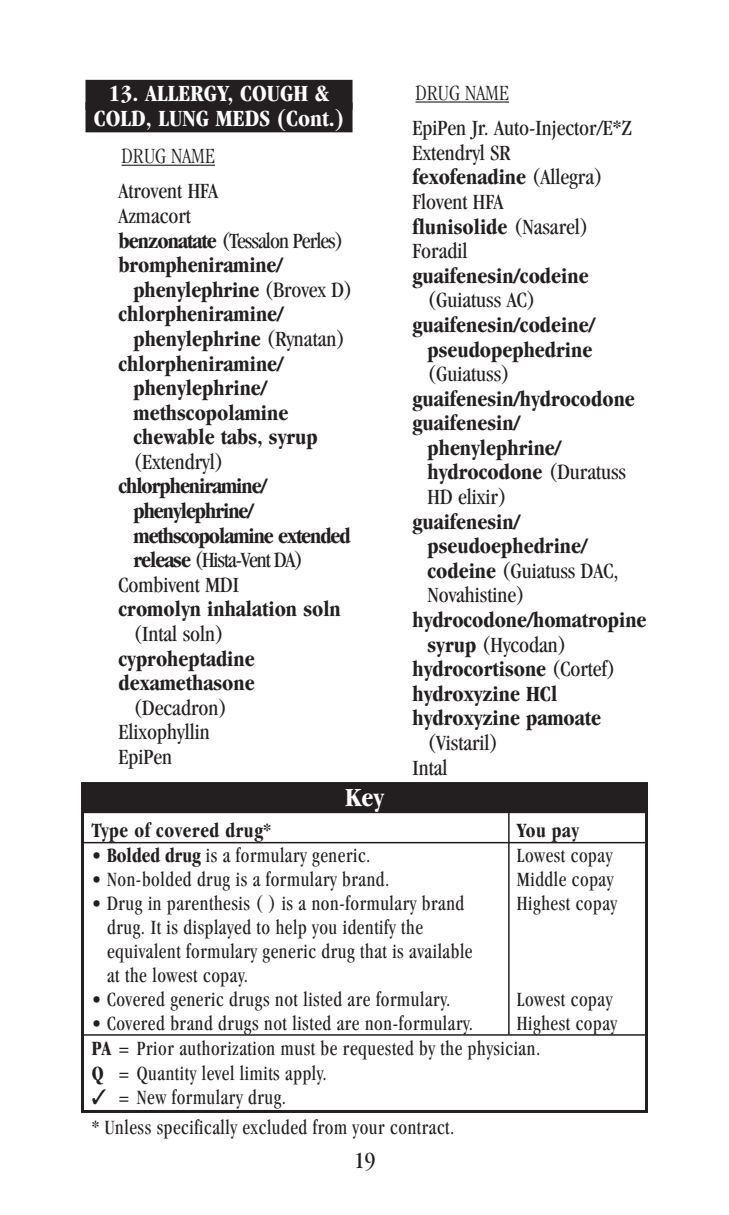
<style>
.page{position:relative;width:729px;height:1215px;background:#fff}
.page>*{position:absolute;margin:0;border:0;box-sizing:border-box;transform-origin:0 0}
.t1{font:700 condensed 27px "Garamond";color:#fff}
.t2{font:700 condensed 24px/25.5px "Garamond";color:#fff;text-align:center}
.t3{font:condensed 24px "Garamond";color:#231f20}
.t4{font:700 condensed 22.5px/24.6px "Garamond";color:#231f20}
.t5{font:condensed 22.5px/24.6px "Garamond";color:#231f20}
.t6{font:700 condensed 22.5px "Garamond";letter-spacing:-.045em;color:#231f20}
.t7{font:condensed 22.5px "Garamond";letter-spacing:-.045em;color:#231f20}
.t8{font:300 condensed 22.5px "Garamond";color:#231f20}
.t9{font:condensed 21px/24px "Garamond";letter-spacing:.03em;color:#231f20;scale:.93 1}
.t10{font:700 condensed 21px "Garamond";letter-spacing:.03em;color:#231f20;scale:.93 1}
.s1{font-weight:700}
.s2{font-weight:400}
</style>
<div class="page">
<div style="left:84px;top:783px;width:561px;height:30px;background:#231f20"></div>
<div style="left:81px;top:782px;width:567px;height:331px;border:3px solid #231f20"></div>
<hr style="left:81px;top:842px;width:566px;height:1px;background:#231f20">
<hr style="left:82px;top:1034px;width:566px;height:2px;background:#231f20">
<hr style="left:508px;top:802px;width:2px;height:233px;background:#231f20">
<div style="left:86px;top:80px;width:267px;height:30px;background:#231f20"></div>
<div style="left:86px;top:102px;width:267px;height:30px;background:#231f20"></div>
<hr style="left:122px;top:165px;width:93px;height:1px;background:#231f20">
<hr style="left:415px;top:101px;width:94px;height:2px;background:#231f20">
<p class="t2" style="left:94px;top:82px;width:252px">13. ALLERGY, COUGH &amp;<br>COLD, LUNG MEDS (Cont.)</p>
<p class="t8" style="left:122px;top:147px;width:95px">DRUG NAME</p>
<p class="t5" style="left:119px;top:181px;width:227px">Atrovent HFA<br>Azmacort<br><span class="s1">benzonatate</span> (Tessalon Perles ) <span class="s1">brompheniramine/</span></p>
<p class="t4" style="left:119px;top:279px;width:236px;text-indent:15px">phenylephrine <span class="s2">(Brovex D ) </span>chlorpheniramine/</p>
<p class="t4" style="left:133px;top:328px;width:213px">phenylephrine <span class="s2">(Rynatan )</span></p>
<p class="t4" style="left:119px;top:353px;width:166px">chlorpheniramine/</p>
<p class="t4" style="left:133px;top:378px;width:137px">phenylephrine /</p>
<p class="t4" style="left:133px;top:402px;width:156px">methscopolamine</p>
<p class="t4" style="left:133px;top:427px;width:186px">chewable tabs, syrup</p>
<p class="t5" style="left:133px;top:451px;width:91px">(Extendryl )</p>
<p class="t6" style="left:119px;top:478px;width:150px">chlorpheniramine/</p>
<p class="t6" style="left:133px;top:502px;width:124px">phenylephrine /</p>
<p class="t6" style="left:133px;top:527px;width:219px">methscopolamine extended</p>
<p class="t7" style="left:133px;top:551px;width:171px"><span class="s1">release</span> (Hista-Vent DA )</p>
<p class="t5" style="left:119px;top:574px;width:122px">Combivent MDI</p>
<p class="t4" style="left:119px;top:599px;width:224px">cromolyn inhalation soln</p>
<p class="t5" style="left:133px;top:623px;width:92px">(Intal soln )</p>
<p class="t4" style="left:119px;top:648px;width:138px">cyproheptadine dexamethasone</p>
<p class="t5" style="left:119px;top:697px;width:110px;text-indent:15px">(Decadron )<br>Elixophyllin<br>EpiPen</p>
<p class="t1" style="left:345px;top:787px;width:40px">Key</p>
<p class="t8" style="left:415px;top:84px;width:95px">DRUG NAME</p>
<p class="t5" style="left:412px;top:118px;width:221px">EpiPen Jr. Auto-Injector/E*Z<br>Extendryl SR<br><span class="s1">fexofenadine</span> (Allegra )<br>Flovent HFA<br><span class="s1">flunisolide</span> (Nasarel )<br>Foradil</p>
<p class="t4" style="left:412px;top:265px;width:178px">guaifenesin/codeine</p>
<p class="t5" style="left:428px;top:290px;width:109px">(Guiatuss AC )</p>
<p class="t4" style="left:413px;top:314px;width:184px;text-align:center">guaifenesin/codeine / pseudopephedrine</p>
<p class="t5" style="left:428px;top:363px;width:84px">(Guiatuss)</p>
<p class="t4" style="left:413px;top:388px;width:224px">guaifenesin/hydrocodone</p>
<p class="t4" style="left:413px;top:413px;width:109px">guaifenesin/</p>
<p class="t4" style="left:428px;top:437px;width:135px">phenylephrine/</p>
<p class="t4" style="left:428px;top:462px;width:200px">hydrocodone <span class="s2">(Duratuss</span></p>
<p class="t5" style="left:428px;top:486px;width:81px">HD elixir )</p>
<p class="t4" style="left:428px;top:511px;width:192px;text-indent:-15px">guaifenesin/ pseudoephedrine/ codeine <span class="s2">(Guiatuss DAC ,<br>Novahistine )</span></p>
<p class="t4" style="left:413px;top:609px;width:236px">hydrocodone/homatropine</p>
<p class="t5" style="left:428px;top:634px;width:141px"><span class="s1">syrup</span> (Hycodan )</p>
<p class="t4" style="left:413px;top:659px;width:204px">hydrocortisone <span class="s2">(Cortef )</span></p>
<p class="t4" style="left:413px;top:683px;width:146px">hydroxyzine HCl</p>
<p class="t4" style="left:413px;top:708px;width:190px">hydroxyzine pamoate</p>
<p class="t5" style="left:413px;top:732px;width:87px;text-indent:15px">(Vistaril )<br>Intal</p>
<p class="t10" style="left:92px;top:822px;width:194px">Type of covered drug*</p>
<p class="t10" style="left:517px;top:822px;width:68px">You pay</p>
<p class="t9" style="left:92px;top:845px;width:301px">• <span class="s1">Bolded drug</span> is a formulary generic.</p>
<p class="t9" style="left:517px;top:845px;width:104px">Lowest copay</p>
<p class="t9" style="left:92px;top:869px;width:322px">• Non-bolded drug is a formulary brand.</p>
<p class="t9" style="left:517px;top:869px;width:105px">Middle copay</p>
<p class="t9" style="left:92px;top:893px;width:402px">• Drug in parenthesis ( ) is a non-formulary brand</p>
<p class="t9" style="left:517px;top:893px;width:109px">Highest copay</p>
<p class="t9" style="left:107px;top:917px;width:394px">drug. It is displayed to help you identify the equivalent formulary generic drug that is available at the lowest copay.</p>
<p class="t9" style="left:92px;top:989px;width:387px">• Covered generic drugs not listed are formulary.</p>
<p class="t9" style="left:517px;top:989px;width:104px">Lowest copay</p>
<p class="t9" style="left:92px;top:1013px;width:412px">• Covered brand drugs not listed are non-formulary.</p>
<p class="t9" style="left:92px;top:1013px;width:566px;text-indent:425px">Highest copay<br><span class="s1">PA</span> = Prior authorization must be requested by the physician.<br><span class="s1">Q</span> = Quantity level limits apply.</p>
<p class="t9" style="left:92px;top:1083px;width:392px;line-height:30.6px">✓ = New formulary drug.<br>* Unless specifically excluded from your contract.</p>
<p class="t3" style="left:354px;top:1151px;width:23px">19</p>
</div>
